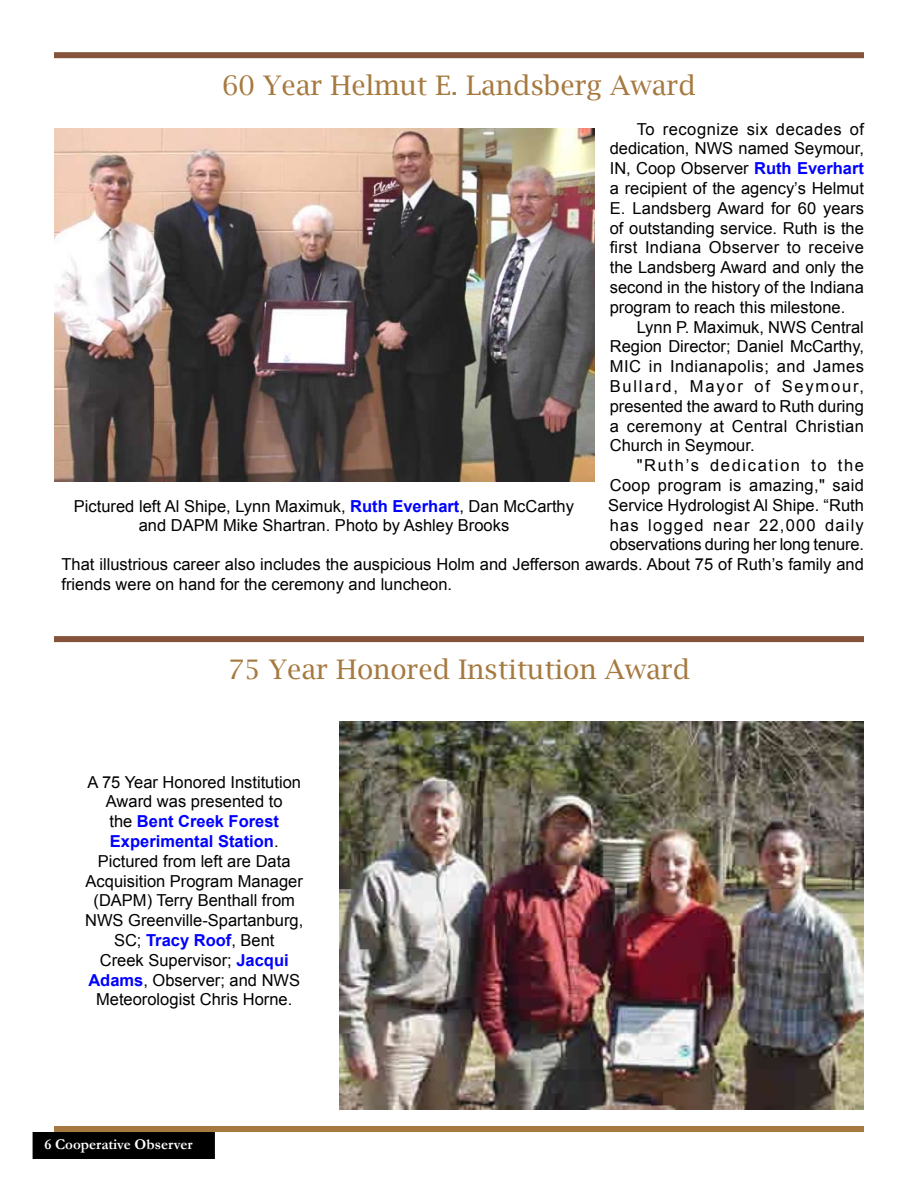
<style>
.page{position:relative;width:918px;height:1188px;background:#fff}
.page>*{position:absolute;margin:0;border:0;box-sizing:border-box;transform-origin:0 0}
.t1{font:27px "Lucida Bright";color:#a5793f}
.t2{font:16.5px/19.8px "Arial";color:#000;text-align:justify}
.t3{font:16.5px "Arial";letter-spacing:.025em;color:#000}
.t4{font:16.5px "Arial";letter-spacing:.075em;color:#000}
.t5{font:16.5px "Arial";letter-spacing:.1em;color:#000}
.t6{font:700 15px "Garamond";color:#fff}
.s1{font-weight:700;color:#00f}
</style>
<div class="page">
<div style="left:33px;top:1133px;width:181px;height:25px;background:#000"></div>
<div style="left:33px;top:1132px;width:182px;height:27px;border:2px solid #000"></div>
<div style="left:54px;top:1126px;width:810px;height:6px;background:#a5793f"></div>
<div style="left:54px;top:52px;width:810px;height:6px;background:#845339"></div>
<img style="left:54px;top:129px;width:541px;height:352px">
<div style="left:54px;top:636px;width:810px;height:6px;background:#845339"></div>
<img style="left:339px;top:722px;width:525px;height:388px">
<h1 class="t1" style="left:222px;top:70px;width:475px">60 Year Helmut E. Landsberg Award</h1>
<p class="t2" style="left:610px;top:119px;width:256px;text-indent:27px">To recognize six decades of dedication, NWS named Seymour, IN, Coop Observer <span class="s1">Ruth Everhart </span>a recipient of the agency’s Helmut E. Landsberg Award for 60 years of outstanding service. Ruth is the first Indiana Observer to receive the Landsberg Award and only the second in the history of the Indiana program to reach this milestone.</p>
<p class="t2" style="left:610px;top:317px;width:256px;text-indent:27px">Lynn P. Maximuk, NWS Central Region Director; Daniel McCarthy, MIC in Indianapolis; and James Bullard, Mayor of Seymour, presented the award to Ruth during a ceremony at Central Christian Church in Seymour.</p>
<p class="t5" style="left:637px;top:455px;width:229px">"Ruth’s dedication to the</p>
<p class="t3" style="left:610px;top:474px;width:256px">Coop program is amazing," said</p>
<p class="t2" style="left:608px;top:495px;width:257px">Service Hydrologist Al Shipe. “Ruth</p>
<p class="t4" style="left:610px;top:514px;width:256px">has logged near 22,000 daily</p>
<p class="t2" style="left:610px;top:535px;width:256px">observations during her long tenure.</p>
<p class="t2" style="left:62px;top:555px;width:804px">That illustrious career also includes the auspicious Holm and Jefferson awards. About 75 of Ruth’s family and</p>
<p class="t2" style="left:62px;top:575px;width:392px">friends were on hand for the ceremony and luncheon.</p>
<p class="t2" style="left:74px;top:496px;width:502px;text-align:center">Pictured left Al Shipe, Lynn Maximuk, <span class="s1">Ruth Everhart</span>, Dan McCarthy and DAPM Mike Shartran. Photo by Ashley Brooks</p>
<h1 class="t1" style="left:228px;top:654px;width:464px">75 Year Honored Institution Award</h1>
<p class="t2" style="left:85px;top:772px;width:220px;text-align:center">A 75 Year Honored Institution<br>Award was presented to<br>the <span class="s1">Bent Creek Forest<br>Experimental Station</span>.<br>Pictured from left are Data<br>Acquisition Program Manager (DAPM) Terry Benthall from<br>NWS Greenville-Spartanburg,<br>SC; <span class="s1">Tracy Roof</span>, Bent<br>Creek Supervisor; <span class="s1">Jacqui<br>Adams</span>, Observer; and NWS<br>Meteorologist Chris Horne.</p>
<p class="t6" style="left:44px;top:1134px;width:150px">6 Cooperative Observer</p>
</div>
